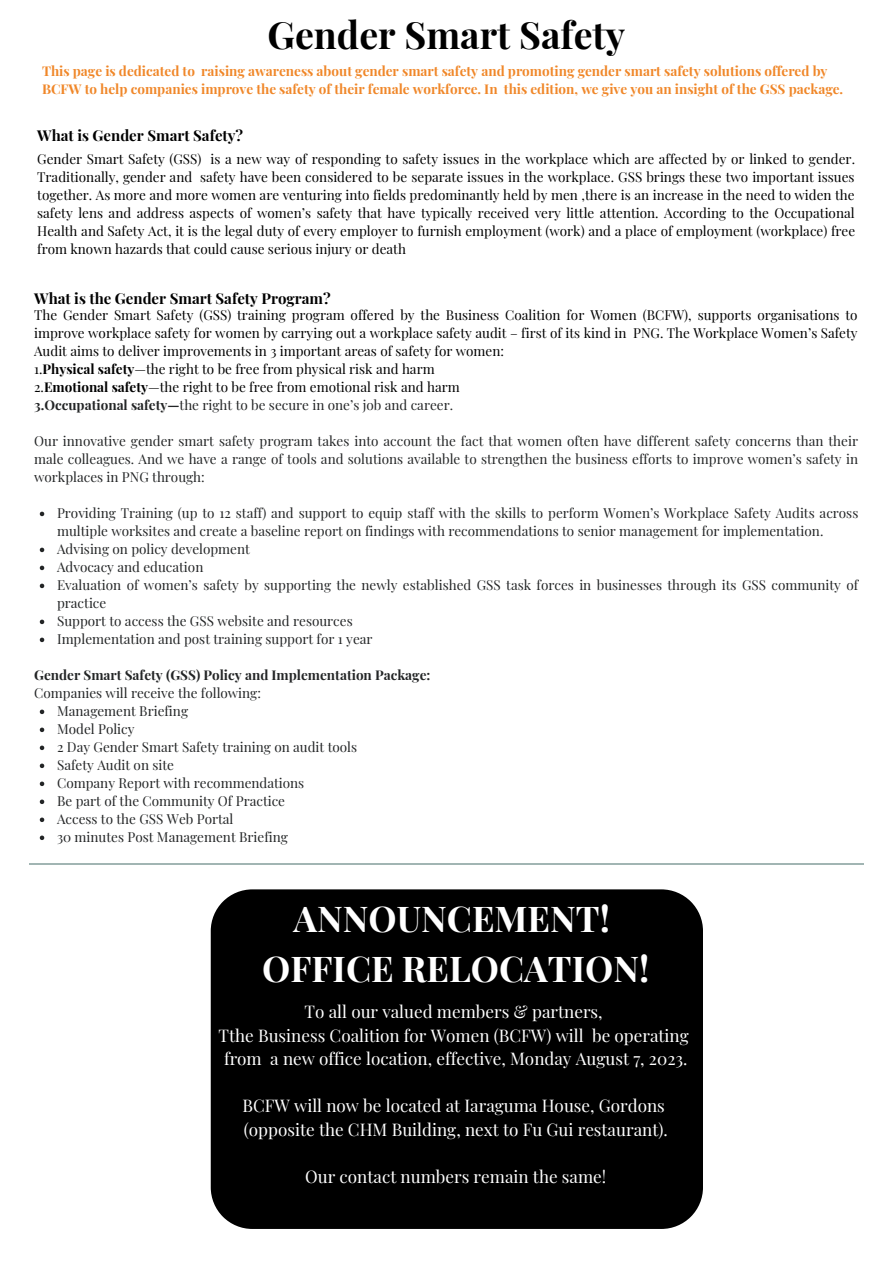
<style>
.page{position:relative;width:893px;height:1264px;background:#fff}
.page>*{position:absolute;margin:0;border:0;box-sizing:border-box;transform-origin:0 0}
.t1{font:700 37.5px "Playfair Display";color:#000}
.t2{font:700 35.55px "Playfair Display";color:#fff}
.t3{font:17.1px "Playfair Display";color:#fff}
.t4{font:700 15px "Playfair Display";color:#000}
.t5{font:13.5px/18px "Playfair Display";color:#232526}
.t6{font:13.5px/18px "Playfair Display";color:#000;text-align:justify}
.t7{font:700 13.5px/18px "Playfair Display";color:#f08729}
.t8{font:700 13.5px "Playfair Display";color:#232526}
.s1{font-weight:700}
</style>
<div class="page">
<svg style="left:40px;top:511px;width:4px;height:5px"></svg>
<svg style="left:40px;top:547px;width:4px;height:5px"></svg>
<svg style="left:40px;top:565px;width:4px;height:5px"></svg>
<svg style="left:40px;top:583px;width:4px;height:5px"></svg>
<svg style="left:40px;top:619px;width:4px;height:5px"></svg>
<svg style="left:40px;top:637px;width:4px;height:5px"></svg>
<svg style="left:40px;top:709px;width:4px;height:5px"></svg>
<svg style="left:40px;top:727px;width:4px;height:5px"></svg>
<svg style="left:40px;top:745px;width:4px;height:5px"></svg>
<svg style="left:40px;top:763px;width:4px;height:5px"></svg>
<svg style="left:40px;top:781px;width:4px;height:5px"></svg>
<svg style="left:40px;top:799px;width:4px;height:5px"></svg>
<svg style="left:40px;top:817px;width:4px;height:5px"></svg>
<svg style="left:40px;top:835px;width:4px;height:5px"></svg>
<hr style="left:29px;top:863px;width:834px;height:1px;background:#a1b5b3">
<div style="left:211px;top:889px;width:492px;height:339px;background:#000"></div>
<p class="t1" style="left:267px;top:9px;width:359px">Gender Smart Safety</p>
<p class="t7" style="left:42px;top:62px;width:802px">This page is dedicated to raising awareness about gender smart safety and promoting gender smart safety solutions offered by<br>BCFW to help companies improve the safety of their female workforce. In this edition, we give you an insight of the GSS package.</p>
<p class="t4" style="left:37px;top:124px;width:207px">What is Gender Smart Safety?</p>
<p class="t6" style="left:37px;top:149px;width:819px">Gender Smart Safety (GSS) is a new way of responding to safety issues in the workplace which are affected by or linked to gender.<br>Traditionally, gender and safety have been considered to be separate issues in the workplace. GSS brings these two important issues together. As more and more women are venturing into fields predominantly held by men ,there is an increase in the need to widen the safety lens and address aspects of women’s safety that have typically received very little attention. According to the Occupational Health and Safety Act, it is the legal duty of every employer to furnish employment (work) and a place of employment (workplace) free from known hazards that could cause serious injury or death</p>
<p class="t4" style="left:34px;top:288px;width:298px">What is the Gender Smart Safety Program?</p>
<p class="t6" style="left:34px;top:306px;width:824px">The Gender Smart Safety (GSS) training program offered by the Business Coalition for Women (BCFW), supports organisations to improve workplace safety for women by carrying out a workplace safety audit – first of its kind in PNG. The Workplace Women’s Safety Audit aims to deliver improvements in 3 important areas of safety for women:</p>
<p class="t6" style="left:34px;top:360px;width:402px">1.<span class="s1">Physical safety</span>—the right to be free from physical risk and harm</p>
<p class="t6" style="left:34px;top:378px;width:427px">2.<span class="s1">Emotional safety</span>—the right to be free from emotional risk and harm</p>
<p class="t5" style="left:34px;top:396px;width:420px"><span class="s1">3.Occupational safety—</span>the right to be secure in one’s job and career.</p>
<p class="t5" style="left:34px;top:432px;width:825px;text-align:justify">Our innovative gender smart safety program takes into account the fact that women often have different safety concerns than their male colleagues. And we have a range of tools and solutions available to strengthen the business efforts to improve women’s safety in workplaces in PNG through:</p>
<p class="t5" style="left:57px;top:504px;width:802px">Providing Training (up to 12 staff) and support to equip staff with the skills to perform Women’s Workplace Safety Audits across multiple worksites and create a baseline report on findings with recommendations to senior management for implementation.</p>
<p class="t5" style="left:57px;top:540px;width:194px">Advising on policy development</p>
<p class="t5" style="left:57px;top:558px;width:148px">Advocacy and education</p>
<p class="t5" style="left:57px;top:576px;width:802px">Evaluation of women’s safety by supporting the newly established GSS task forces in businesses through its GSS community of practice</p>
<p class="t5" style="left:57px;top:611px;width:297px">Support to access the GSS website and resources</p>
<p class="t5" style="left:57px;top:629px;width:317px">Implementation and post training support for 1 year</p>
<p class="t8" style="left:34px;top:665px;width:398px">Gender Smart Safety (GSS) Policy and Implementation Package:</p>
<p class="t5" style="left:34px;top:683px;width:228px">Companies will receive the following:</p>
<p class="t5" style="left:57px;top:701px;width:132px">Management Briefing</p>
<p class="t5" style="left:57px;top:719px;width:79px">Model Policy</p>
<p class="t5" style="left:57px;top:737px;width:301px">2 Day Gender Smart Safety training on audit tools</p>
<p class="t5" style="left:57px;top:755px;width:118px">Safety Audit on site</p>
<p class="t5" style="left:57px;top:773px;width:249px">Company Report with recommendations</p>
<p class="t5" style="left:57px;top:791px;width:229px">Be part of the Community Of Practice</p>
<p class="t5" style="left:57px;top:809px;width:178px">Access to the GSS Web Portal</p>
<p class="t5" style="left:57px;top:827px;width:232px">30 minutes Post Management Briefing</p>
<p class="t2" style="left:293px;top:894px;width:318px">ANNOUNCEMENT!</p>
<p class="t2" style="left:262px;top:943px;width:388px">OFFICE RELOCATION!</p>
<p class="t3" style="left:304px;top:999px;width:299px">To all our valued members &amp; partners,</p>
<p class="t3" style="left:218px;top:1023px;width:472px">Tthe Business Coalition for Women (BCFW) will be operating</p>
<p class="t3" style="left:224px;top:1046px;width:465px">from a new office location, effective, Monday August 7, 2023.</p>
<p class="t3" style="left:242px;top:1093px;width:424px">BCFW will now be located at Iaraguma House, Gordons</p>
<p class="t3" style="left:244px;top:1117px;width:425px">(opposite the CHM Building, next to Fu Gui restaurant).</p>
<p class="t3" style="left:305px;top:1164px;width:302px">Our contact numbers remain the same!</p>
</div>
